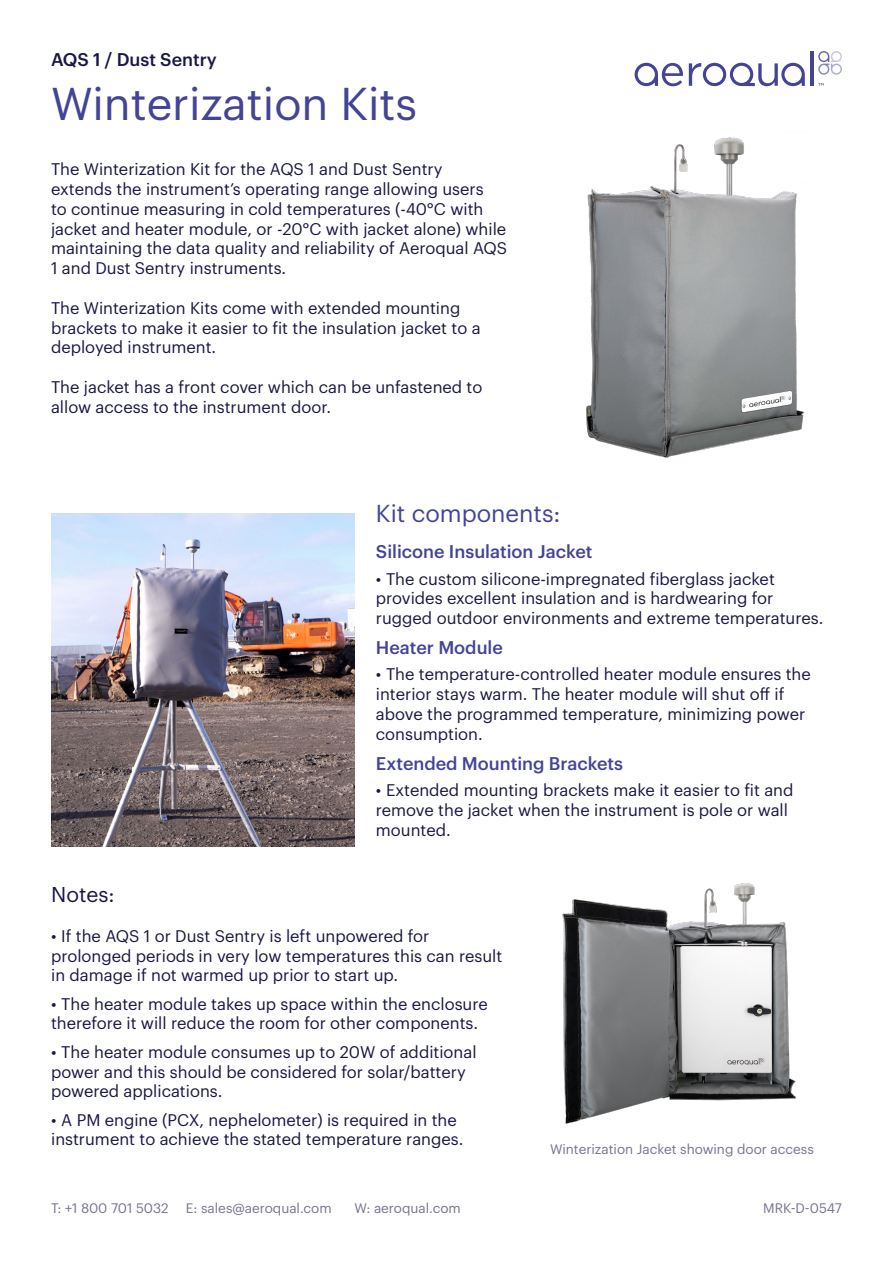
<style>
.page{position:relative;width:893px;height:1263px;background:#fff}
.page>*{position:absolute;margin:0;border:0;box-sizing:border-box;transform-origin:0 0}
.t1{font:45px "Graphik";color:#434497}
.Internal_headings{font:24px "Graphik";color:#434497}
.ody_copy_white_no_rule{font:21px "Graphik";color:#191744}
.Internal_sub_headings{font:500 18px "Graphik";color:#434497}
.t2{font:500 18px "Graphik";color:#191744}
.Body_Copy{font:16.5px/19.8px "Graphik";color:#191744}
.DETAILS{font:13.5px "Graphik";color:#77748e}
</style>
<div class="page">
<img style="left:586px;top:137px;width:219px;height:321px">
<img style="left:562px;top:883px;width:234px;height:241px">
<img style="left:51px;top:513px;width:304px;height:333px">
<svg style="left:818px;top:83px;width:5px;height:3px"></svg>
<svg style="left:818px;top:51px;width:24px;height:24px"></svg>
<hr style="left:810px;top:51px;width:4px;height:35px;background:#434497">
<svg style="left:635px;top:63px;width:48px;height:23px"></svg>
<svg style="left:689px;top:63px;width:116px;height:23px"></svg>
<p class="t2" style="left:51px;top:46px;width:167px">AQS 1 / Dust Sentry</p>
<p class="t1" style="left:51px;top:70px;width:368px">Winterization Kits</p>
<p class="Body_Copy" style="left:51px;top:158px;width:458px">The Winterization Kit for the AQS 1 and Dust Sentry extends the instrument’s operating range allowing users<br>to continue measuring in cold temperatures (-40°C with jacket and heater module, or -20°C with jacket alone) while maintaining the data quality and reliability of Aeroqual AQS 1 and Dust Sentry instruments.</p>
<p class="Body_Copy" style="left:51px;top:297px;width:431px">The Winterization Kits come with extended mounting brackets to make it easier to fit the insulation jacket to a deployed instrument.</p>
<p class="Body_Copy" style="left:51px;top:376px;width:433px">The jacket has a front cover which can be unfastened to allow access to the instrument door.</p>
<p class="Internal_headings" style="left:376px;top:496px;width:186px">Kit components:</p>
<p class="ody_copy_white_no_rule" style="left:51px;top:879px;width:65px">Notes:</p>
<p class="Internal_sub_headings" style="left:376px;top:538px;width:218px">Silicone Insulation Jacket</p>
<p class="Body_Copy" style="left:376px;top:567px;width:449px">• The custom silicone-impregnated fiberglass jacket provides excellent insulation and is hardwearing for rugged outdoor environments and extreme temperatures.</p>
<p class="Internal_sub_headings" style="left:376px;top:634px;width:128px">Heater Module</p>
<p class="Body_Copy" style="left:376px;top:663px;width:436px">• The temperature-controlled heater module ensures the interior stays warm. The heater module will shut off if above the programmed temperature, minimizing power consumption.</p>
<p class="Internal_sub_headings" style="left:376px;top:750px;width:249px">Extended Mounting Brackets</p>
<p class="Body_Copy" style="left:376px;top:779px;width:419px">• Extended mounting brackets make it easier to fit and remove the jacket when the instrument is pole or wall mounted.</p>
<p class="Body_Copy" style="left:51px;top:924px;width:453px">• If the AQS 1 or Dust Sentry is left unpowered for prolonged periods in very low temperatures this can result in damage if not warmed up prior to start up.</p>
<p class="Body_Copy" style="left:51px;top:992px;width:438px">• The heater module takes up space within the enclosure therefore it will reduce the room for other components.</p>
<p class="Body_Copy" style="left:51px;top:1040px;width:427px">• The heater module consumes up to 20W of additional power and this should be considered for solar/battery powered applications.</p>
<p class="Body_Copy" style="left:51px;top:1108px;width:414px">• A PM engine (PCX, nephelometer) is required in the instrument to achieve the stated temperature ranges.</p>
<p class="DETAILS" style="left:550px;top:1139px;width:265px">Winterization Jacket showing door access</p>
<p class="DETAILS" style="left:51px;top:1197px;width:119px">T: +1 800 701 5032</p>
<p class="DETAILS" style="left:186px;top:1197px;width:147px">E: sales@aeroqual.com</p>
<p class="DETAILS" style="left:355px;top:1197px;width:108px">W: aeroqual.com</p>
<p class="DETAILS" style="left:763px;top:1197px;width:80px">MRK-D-0547</p>
</div>
